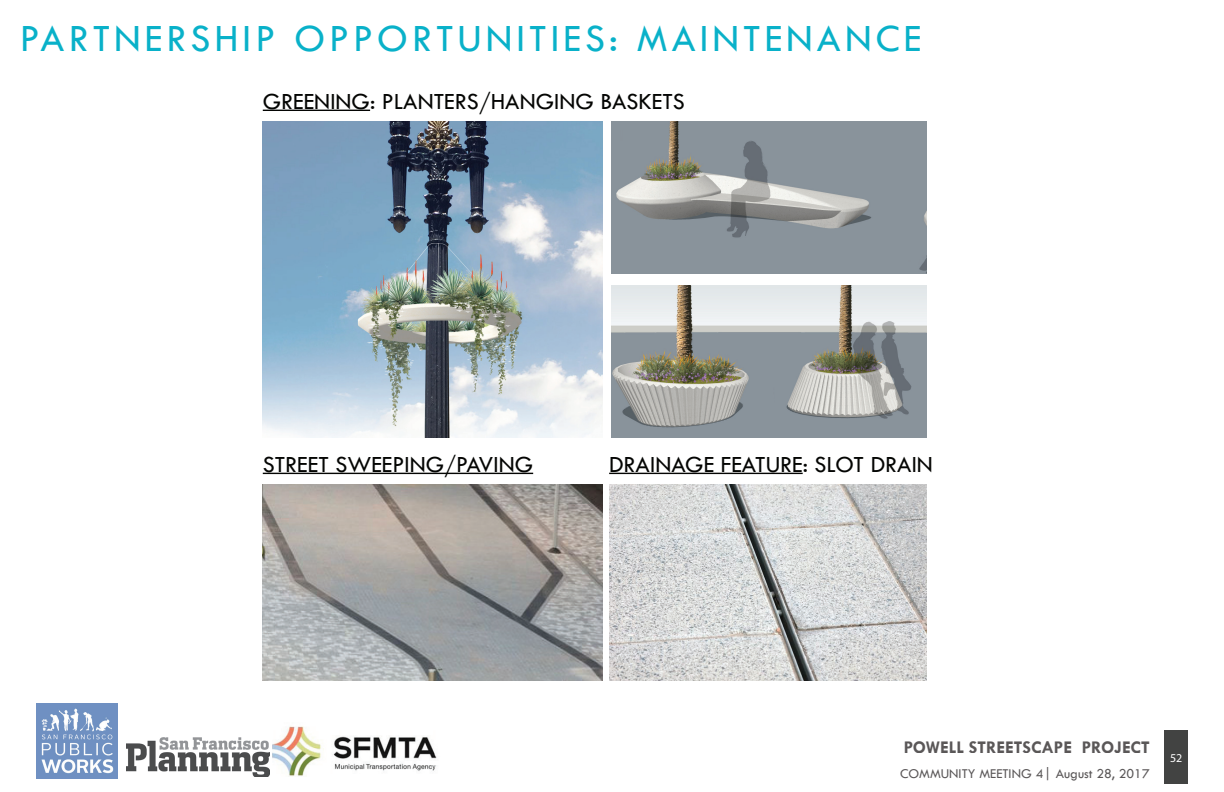
<style>
.page{position:relative;width:1224px;height:792px;background:#fff}
.page>*{position:absolute;margin:0;border:0;box-sizing:border-box;transform-origin:0 0}
.t1{font:40px "Tw Cen";letter-spacing:.1em;color:#09b1c9}
.t2{font:24px "Tw Cen";color:#040503}
.t3{font:700 18px "Tw Cen";color:#231f20}
.t4{font:14px "Tw Cen";color:#231f20}
.t5{font:12px "Myriad Pro";color:#fff}
.s1{font-size:16px}
</style>
<div class="page">
<div style="left:1164px;top:730px;width:24px;height:54px;background:#424342"></div>
<img style="left:36px;top:704px;width:82px;height:74px">
<img style="left:272px;top:726px;width:165px;height:51px">
<img style="left:127px;top:737px;width:143px;height:40px">
<hr style="left:609px;top:473px;width:194px;height:1px;background:#040503">
<hr style="left:263px;top:473px;width:270px;height:1px;background:#040503">
<img style="left:609px;top:485px;width:318px;height:196px">
<hr style="left:263px;top:110px;width:107px;height:1px;background:#040503">
<img style="left:263px;top:485px;width:339px;height:196px">
<img style="left:612px;top:286px;width:315px;height:152px">
<img style="left:612px;top:122px;width:315px;height:152px">
<img style="left:263px;top:122px;width:339px;height:316px">
<h1 class="t1" style="left:20px;top:14px;width:903px">PARTNERSHIP OPPORTUNITIES: MAINTENANCE</h1>
<p class="t2" style="left:263px;top:87px;width:424px">GREENING: PLANTERS/HANGING BASKETS</p>
<p class="t2" style="left:263px;top:450px;width:272px">STREET SWEEPING/PAVING</p>
<p class="t2" style="left:609px;top:450px;width:325px">DRAINAGE FEATURE: SLOT DRAIN</p>
<p class="t3" style="left:903px;top:736px;width:248px">POWELL STREETSCAPE PROJECT</p>
<p class="t4" style="left:900px;top:765px;width:251px">COMMUNITY MEETING 4<span class="s1">|</span> August 28, 2017</p>
<p class="t5" style="left:1170px;top:750px;width:14px">52</p>
</div>
